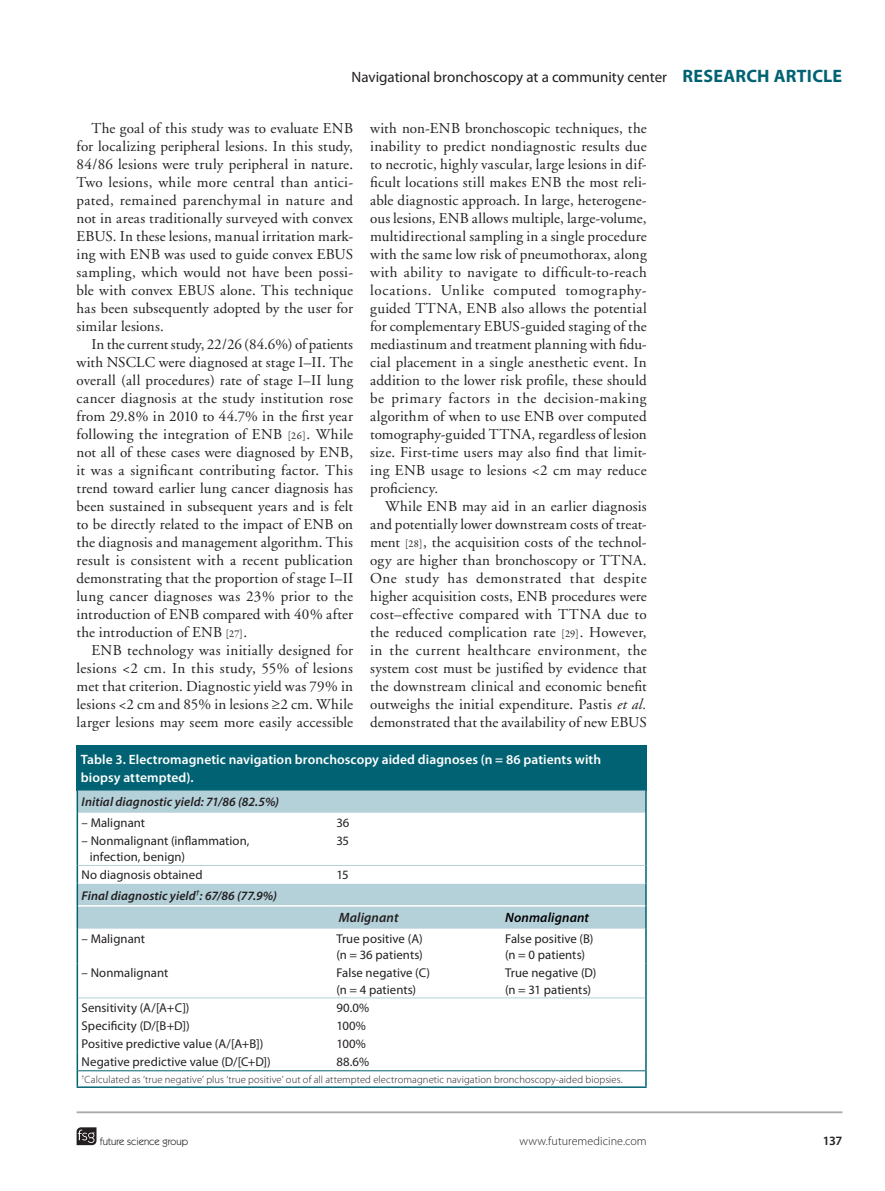
<style>
.page{position:relative;width:885px;height:1191px;background:#fff}
.page>*{position:absolute;margin:0;border:0;box-sizing:border-box;transform-origin:0 0}
.bodyindent{font:15px/18px "Adobe Garamond";letter-spacing:.01em;color:#231f20;text-align:justify}
.t1{font:15px "Myriad Pro";color:#231f20}
.box_tabletitle{font:600 13.5px/18px "Myriad Pro";letter-spacing:.005em;color:#fff}
.box_tabletitle-2{font:italic 600 13.5px "Myriad Pro";letter-spacing:.01em;color:#000}
.box_tabletitle-3{font:italic 600 13.5px "Myriad Pro";letter-spacing:.01em;color:#231f20}
.box_tablebody{font:12.75px/16.5px "Myriad Pro";letter-spacing:.005em;color:#231f20}
.box_tablesubhead{font:italic 600 12.75px "Myriad Pro";letter-spacing:.01em;color:#231f20}
.t2{font:600 12.75px "Myriad Pro";color:#231f20}
.t3{font:300 12px "Myriad Pro";letter-spacing:.005em;color:#231f20}
.box_tablefootnote{font:300 10.5px "Myriad Pro";letter-spacing:.01em;color:#231f20}
.t4{font:10.5px "Itc Kabel";color:#231f20}
.s1{font-weight:700;font-size:18px;color:#006272}
.s2{font-family:"Garamond Premr Pro";font-size:10.5px}
.s3{font-style:italic}
</style>
<div class="page">
<svg style="left:77px;top:1127px;width:19px;height:18px"></svg>
<hr style="left:77px;top:1111px;width:765px;height:2px;background:#a8a9ad">
<div style="left:77px;top:745px;width:569px;height:45px;background:#006272"></div>
<svg style="left:78px;top:790px;width:567px;height:23px;fill:#b4d0d9"></svg>
<svg style="left:78px;top:813px;width:567px;height:273px"></svg>
<hr style="left:77px;top:1086px;width:255px;height:2px;background:#006272">
<hr style="left:332px;top:1086px;width:169px;height:2px;background:#006272">
<hr style="left:501px;top:1086px;width:145px;height:2px;background:#006272">
<hr style="left:78px;top:1070px;width:254px;height:1px;background:#006272">
<hr style="left:332px;top:1070px;width:169px;height:1px;background:#006272">
<hr style="left:501px;top:1070px;width:144px;height:1px;background:#006272">
<svg style="left:77px;top:790px;width:1px;height:41px"></svg>
<svg style="left:645px;top:790px;width:1px;height:41px"></svg>
<hr style="left:77px;top:831px;width:1px;height:34px;background:#006272">
<hr style="left:645px;top:831px;width:1px;height:34px;background:#006272">
<hr style="left:78px;top:865px;width:254px;height:1px;background:#b4d0d9">
<hr style="left:332px;top:865px;width:169px;height:1px;background:#b4d0d9">
<hr style="left:501px;top:865px;width:144px;height:1px;background:#b4d0d9">
<svg style="left:77px;top:865px;width:1px;height:63px"></svg>
<svg style="left:645px;top:865px;width:1px;height:63px"></svg>
<hr style="left:78px;top:905px;width:254px;height:1px;background:#fff">
<hr style="left:332px;top:905px;width:169px;height:1px;background:#fff">
<hr style="left:501px;top:905px;width:144px;height:1px;background:#fff">
<hr style="left:77px;top:928px;width:1px;height:35px;background:#006272">
<hr style="left:645px;top:928px;width:1px;height:35px;background:#006272">
<hr style="left:77px;top:963px;width:1px;height:35px;background:#006272">
<hr style="left:645px;top:963px;width:1px;height:35px;background:#006272">
<hr style="left:78px;top:997px;width:254px;height:1px;background:#b4d0d9">
<hr style="left:332px;top:997px;width:169px;height:1px;background:#b4d0d9">
<hr style="left:501px;top:997px;width:144px;height:1px;background:#b4d0d9">
<svg style="left:77px;top:998px;width:1px;height:88px"></svg>
<svg style="left:645px;top:998px;width:1px;height:88px"></svg>
<p class="t1" style="left:351px;top:67px;width:492px">Navigational bronchoscopy at a community center <span class="s1">RESEARCH ARTICLE</span></p>
<p class="bodyindent" style="left:77px;top:119px;width:278px;text-indent:15px">The goal of this study was to evaluate ENB for localizing peripheral lesions. In this study, 84/86 lesions were truly peripheral in nature.<br>Two lesions, while more central than antici&shy;pated, remained parenchymal in nature and not in areas traditionally surveyed with convex EBUS. In these lesions, manual irritation mark&shy;ing with ENB was used to guide convex EBUS sampling, which would not have been possi&shy;ble with convex EBUS alone. This technique has been subsequently adopted by the user for similar lesions.</p>
<p class="bodyindent" style="left:77px;top:335px;width:278px;text-indent:15px">In the current study, 22/26 (84.6%) of patients with NSCLC were diagnosed at stage I–II. The overall (all procedures) rate of stage I–II lung cancer diagnosis at the study institution rose from 29.8% in 2010 to 44.7% in the first year following the integration of ENB <span class="s2">[26]</span>. While not all of these cases were diagnosed by ENB, it was a significant contributing factor. This trend toward earlier lung cancer diagnosis has been sustained in subsequent years and is felt to be directly related to the impact of ENB on the diagnosis and management algorithm. This result is consistent with a recent publication demonstrating that the proportion of stage I–II lung cancer diagnoses was 23% prior to the introduction of ENB compared with 40% after the introduction of ENB <span class="s2">[27]</span>.</p>
<p class="bodyindent" style="left:77px;top:641px;width:278px;text-indent:15px">ENB technology was initially designed for lesions &lt;2 cm. In this study, 55% of lesions met that criterion. Diagnostic yield was 79% in lesions &lt;2 cm and 85% in lesions ≥2 cm. While larger lesions may seem more easily accessible</p>
<p class="bodyindent" style="left:370px;top:119px;width:278px">with non-ENB bronchoscopic techniques, the inability to predict nondiagnostic results due to necrotic, highly vascular, large lesions in dif&shy;ficult locations still makes ENB the most reli&shy;able diagnostic approach. In large, heterogene&shy;ous lesions, ENB allows multiple, large-volume, multidirectional sampling in a single procedure with the same low risk of pneumothorax, along with ability to navigate to difficult-to-reach locations. Unlike computed tomography&shy;guided TTNA, ENB also allows the potential for complementary EBUS-guided staging of the mediastinum and treatment planning with fidu&shy;cial placement in a single anesthetic event. In addition to the lower risk profile, these should be primary factors in the decision-making algorithm of when to use ENB over computed tomography-guided TTNA, regardless of lesion size. First-time users may also find that limit&shy;ing ENB usage to lesions &lt;2 cm may reduce proficiency.</p>
<p class="bodyindent" style="left:370px;top:497px;width:278px;text-indent:15px">While ENB may aid in an earlier diagnosis and potentially lower downstream costs of treat&shy;ment <span class="s2">[28]</span>, the acquisition costs of the technol&shy;ogy are higher than bronchoscopy or TTNA.<br>One study has demonstrated that despite higher acquisition costs, ENB procedures were cost–effective compared with TTNA due to the reduced complication rate <span class="s2">[29]</span>. However, in the current healthcare environment, the system cost must be justified by evidence that the downstream clinical and economic benefit outweighs the initial expenditure. Pastis <span class="s3">et al. </span>demonstrated that the availability of new EBUS</p>
<p class="box_tabletitle" style="left:81px;top:750px;width:521px">Table 3. Electromagnetic navigation bronchoscopy aided diagnoses (n = 86 patients with biopsy attempted).</p>
<p class="box_tablesubhead" style="left:82px;top:794px;width:199px">Initial diagnostic yield: 71/86 (82.5%)</p>
<p class="box_tablebody" style="left:82px;top:814px;width:65px">– Malignant</p>
<p class="box_tablebody" style="left:336px;top:814px;width:15px">36</p>
<p class="box_tablebody" style="left:90px;top:832px;width:161px;text-indent:-8px">– Nonmalignant (inflammation, infection, benign)</p>
<p class="box_tablebody" style="left:336px;top:832px;width:14px">35</p>
<p class="box_tablebody" style="left:82px;top:866px;width:122px">No diagnosis obtained</p>
<p class="box_tablebody" style="left:336px;top:866px;width:14px">15</p>
<p class="box_tablesubhead" style="left:82px;top:887px;width:197px">Final diagnostic yield<sup>†</sup>: 67/86 (77.9%)</p>
<p class="box_tabletitle-3" style="left:339px;top:909px;width:61px">Malignant</p>
<p class="box_tabletitle-2" style="left:505px;top:909px;width:85px">Nonmalignant</p>
<p class="box_tablebody" style="left:82px;top:930px;width:65px">– Malignant</p>
<p class="box_tablebody" style="left:336px;top:930px;width:88px">True positive (A) (n = 36 patients)</p>
<p class="box_tablebody" style="left:505px;top:930px;width:90px">False positive (B) (n = 0 patients)</p>
<p class="box_tablebody" style="left:82px;top:964px;width:88px">– Nonmalignant</p>
<p class="box_tablebody" style="left:336px;top:964px;width:95px">False negative (C) (n = 4 patients)</p>
<p class="box_tablebody" style="left:505px;top:964px;width:93px">True negative (D) (n = 31 patients)</p>
<p class="box_tablebody" style="left:82px;top:999px;width:109px">Sensitivity (A/[A+C])</p>
<p class="box_tablebody" style="left:336px;top:999px;width:34px">90.0%</p>
<p class="box_tablebody" style="left:82px;top:1017px;width:110px">Specificity (D/[B+D])</p>
<p class="box_tablebody" style="left:336px;top:1017px;width:31px">100%</p>
<p class="box_tablebody" style="left:82px;top:1035px;width:183px">Positive predictive value (A/[A+B])</p>
<p class="box_tablebody" style="left:336px;top:1035px;width:31px">100%</p>
<p class="box_tablebody" style="left:82px;top:1053px;width:191px">Negative predictive value (D/[C+D])</p>
<p class="box_tablebody" style="left:336px;top:1053px;width:34px">88.6%</p>
<p class="box_tablefootnote" style="left:82px;top:1073px;width:542px"><sup>†</sup>Calculated as ‘true negative’ plus ‘true positive’ out of all attempted electromagnetic navigation bronchoscopy-aided biopsies.</p>
<p class="t4" style="left:100px;top:1135px;width:90px">future science group</p>
<p class="t3" style="left:519px;top:1134px;width:129px">www.futuremedicine.com</p>
<p class="t2" style="left:822px;top:1132px;width:21px">137</p>
</div>
